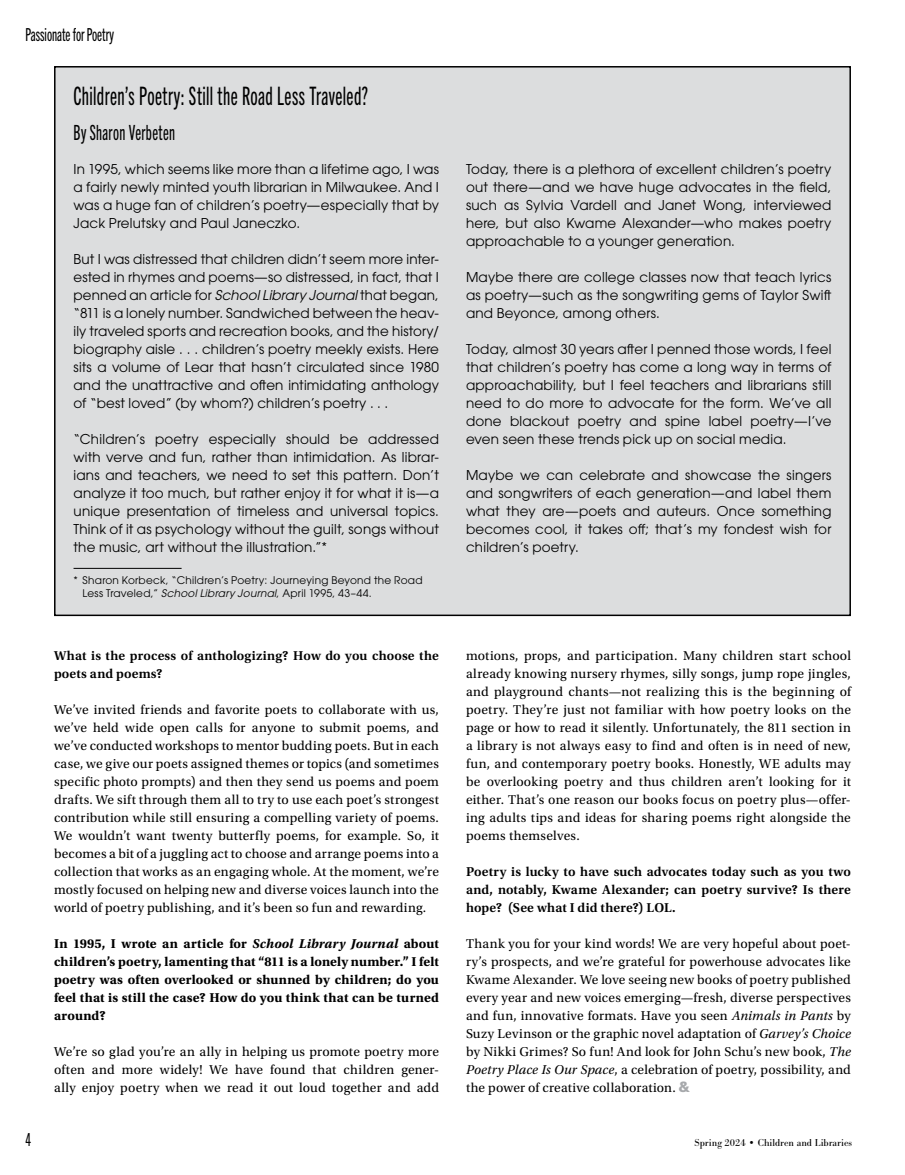
<style>
.page{position:relative;width:905px;height:1175px;background:#fff}
.page>*{position:absolute;margin:0;border:0;box-sizing:border-box;transform-origin:0 0}
.t1{font:25.5px "Trade Gothic Next LT Pro Cm";letter-spacing:.015em;color:#000;scale:.82 1}
.t2{font:21px "Trade Gothic Next LT Pro Cm";letter-spacing:.02em;color:#000;scale:.82 1}
.t3{font:18px "Trade Gothic Next LT Pro Cm";color:#000;scale:.82 1}
.t4{font:13.5px/18px "Utopia Std";letter-spacing:.015em;color:#000;text-align:justify}
.t5{font:13.5px/18px "ITC Avant Garde Pro";letter-spacing:.015em;color:#000;text-align:justify}
.t6{font:700 13.5px/18px "Utopia Std";letter-spacing:.015em;color:#000;text-align:justify}
.t7{font:600 13.5px/18px "Utopia Std";letter-spacing:.01em;color:#000}
.t8{font:10.5px/12.6px "ITC Avant Garde Pro";letter-spacing:.025em;color:#000}
.t9{font:10.5px "Bodoni URW";color:#000}
.s1{font-style:italic}
.s2{font-family:"Usual";font-weight:800;color:#a7a9ac}
</style>
<div class="page">
<div style="left:55px;top:67px;width:795px;height:548px;background:#dcddde"></div>
<hr style="left:74px;top:568px;width:108px;height:1px;background:#000">
<h3 class="t3" style="left:26px;top:22px;width:109px">Passionate for Poetry</h3>
<h1 class="t1" style="left:74px;top:79px;width:361px">Children’s Poetry: Still the Road Less Traveled?</h1>
<h2 class="t2" style="left:74px;top:118px;width:125px">By Sharon Verbeten</h2>
<p class="t5" style="left:74px;top:160px;width:367px">In 1995, which seems like more than a lifetime ago, I was a fairly newly minted youth librarian in Milwaukee. And I was a huge fan of children’s poetry—especially that by Jack Prelutsky and Paul Janeczko.</p>
<p class="t5" style="left:73px;top:250px;width:367px">But I was distressed that children didn’t seem more inter&shy;ested in rhymes and poems—so distressed, in fact, that I penned an article for <span class="s1">SchoolLibrary Journal</span>that began, “811 is a lonely number. Sandwiched between the heav&shy;ily traveled sports and recreation books, and the history/ biography aisle . . . children’s poetry meekly exists. Here sits a volume of Lear that hasn’t circulated since 1980 and the unattractive and often intimidating anthology of “best loved” (by whom?) children’s poetry . . .</p>
<p class="t5" style="left:73px;top:430px;width:367px">“Children’s poetry especially should be addressed with verve and fun, rather than intimidation. As librar&shy;ians and teachers, we need to set this pattern. Don’t analyze it too much, but rather enjoy it for what it is—a unique presentation of timeless and universal topics.<br>Think of it as psychology without the guilt, songs without the music, art without the illustration.”*</p>
<p class="t8" style="left:82px;top:573px;width:341px;text-indent:-9px">* Sharon Korbeck, “Children’s Poetry: Journeying Beyond the Road<br>Less Traveled,” <span class="s1">SchoolLibrary Journal</span>, April 1995, 43–44.</p>
<p class="t7" style="left:54px;top:647px;width:386px">What is the process of anthologizing? How do you choose the poets and poems?</p>
<p class="t4" style="left:54px;top:701px;width:386px">We’ve invited friends and favorite poets to collaborate with us, we’ve held wide open calls for anyone to submit poems, and we’ve conducted workshops to mentor budding poets. But in each case, we give our poets assigned themes or topics (and sometimes specific photo prompts) and then they send us poems and poem drafts. We sift through them all to try to use each poet’s strongest contribution while still ensuring a compelling variety of poems.<br>We wouldn’t want twenty butterfly poems, for example. So, it becomes a bit of a juggling act to choose and arrange poems into a collection that works as an engaging whole. At the moment, we’re mostly focused on helping new and diverse voices launch into the world of poetry publishing, and it’s been so fun and rewarding.</p>
<p class="t6" style="left:54px;top:935px;width:386px">In 1995, I wrote an article for <span class="s1">School Library Journal</span> about children’s poetry, lamenting that “811 is a lonely number.” I felt poetry was often overlooked or shunned by children; do you feel that is still the case? How do you think that can be turned around?</p>
<p class="t4" style="left:54px;top:1043px;width:386px">We’re so glad you’re an ally in helping us promote poetry more often and more widely! We have found that children gener&shy;ally enjoy poetry when we read it out loud together and add</p>
<p class="t5" style="left:466px;top:160px;width:367px">Today, there is a plethora of excellent children’s poetry out there—and we have huge advocates in the field, such as Sylvia Vardell and Janet Wong, interviewed here, but also Kwame Alexander—who makes poetry approachable to a younger generation.</p>
<p class="t5" style="left:466px;top:268px;width:367px">Maybe there are college classes now that teach lyrics as poetry—such as the songwriting gems of Taylor Swift and Beyonce, among others.</p>
<p class="t5" style="left:466px;top:340px;width:367px">Today, almost 30 years after I penned those words, I feel that children’s poetry has come a long way in terms of approachability, but I feel teachers and librarians still need to do more to advocate for the form. We’ve all done blackout poetry and spine label poetry—I’ve even seen these trends pick up on social media.</p>
<p class="t5" style="left:466px;top:466px;width:367px">Maybe we can celebrate and showcase the singers and songwriters of each generation—and label them what they are—poets and auteurs. Once something becomes cool, it takes off; that’s my fondest wish for children’s poetry.</p>
<p class="t4" style="left:466px;top:647px;width:386px">motions, props, and participation. Many children start school already knowing nursery rhymes, silly songs, jump rope jingles, and playground chants—not realizing this is the beginning of poetry. They’re just not familiar with how poetry looks on the page or how to read it silently. Unfortunately, the 811 section in a library is not always easy to find and often is in need of new, fun, and contemporary poetry books. Honestly, WE adults may be overlooking poetry and thus children aren’t looking for it either. That’s one reason our books focus on poetry plus—offer&shy;ing adults tips and ideas for sharing poems right alongside the poems themselves.</p>
<p class="t7" style="left:466px;top:863px;width:386px;text-align:justify">Poetry is lucky to have such advocates today such as you two and, notably, Kwame Alexander; can poetry survive? Is there hope? (See what I did there?) LOL.</p>
<p class="t4" style="left:466px;top:935px;width:386px">Thank you for your kind words! We are very hopeful about poet&shy;ry’s prospects, and we’re grateful for powerhouse advocates like Kwame Alexander. We love seeing new books of poetry published every year and new voices emerging—fresh, diverse perspectives and fun, innovative formats. Have you seen <span class="s1">Animals in Pants</span> by Suzy Levinson or the graphic novel adaptation of <span class="s1">Garvey’s Choice </span>by Nikki Grimes? So fun! And look for John Schu’s new book, <span class="s1">The Poetry Place Is Our Space</span>, a celebration of poetry, possibility, and the power of creative collaboration. <span class="s2">&amp;</span></p>
<h3 class="t3" style="left:26px;top:1127px;width:8px">4</h3>
<p class="t9" style="left:694px;top:1136px;width:159px">Spring 2024 • Children and Libraries</p>
</div>
